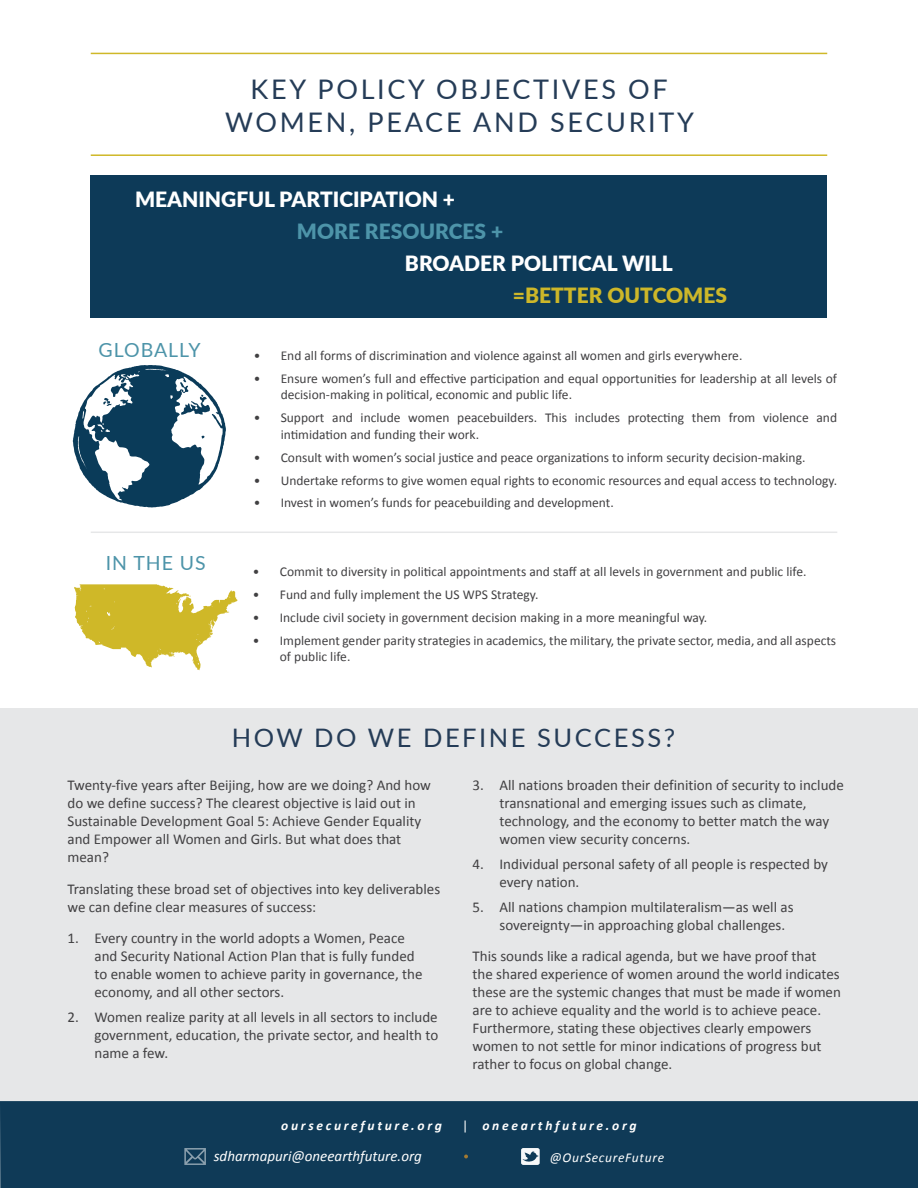
<style>
.page{position:relative;width:918px;height:1188px;background:#fff}
.page>*{position:absolute;margin:0;border:0;box-sizing:border-box;transform-origin:0 0}
.t1{font:27px/32.4px "Lato";letter-spacing:.1em;color:#253c57;text-align:center}
.t2{font:25.5px "Lato";letter-spacing:.1em;color:#253c57}
.t3{font:900 21px "Lato";color:#fff}
.t4{font:900 21px "Lato";color:#cdb729}
.t5{font:900 21px "Lato";color:#4d94a9}
.t6{font:19.5px "Lato";letter-spacing:.05em;color:#4d94a9}
.t7{font:15px/18px "Calibri";color:#414042}
.t8{font:italic 15px "Calibri";color:#fff}
.t9{font:13.5px/16.2px "Calibri";color:#414042}
.t10{font:italic 700 13.5px "Calibri";letter-spacing:.2em;color:#fff}
.t11{font:italic 13.5px "Calibri";letter-spacing:.05em;color:#fff}
.s1{font-weight:400;font-style:normal}
</style>
<div class="page">
<div style="left:0;top:708px;width:918px;height:413px;background:#e6e7e8"></div>
<div style="left:0;top:1101px;width:918px;height:87px;background:#0f3a57"></div>
<svg style="left:184px;top:1148px;width:22px;height:17px"></svg>
<svg style="left:464px;top:1155px;width:4px;height:3px"></svg>
<svg style="left:521px;top:1148px;width:19px;height:17px"></svg>
<div style="left:91px;top:176px;width:736px;height:142px;background:#0d3a58"></div>
<svg style="left:73px;top:365px;width:153px;height:143px"></svg>
<hr style="left:91px;top:532px;width:746px;height:1px;background:#e6e7e8">
<svg style="left:74px;top:584px;width:164px;height:87px"></svg>
<hr style="left:91px;top:154px;width:736px;height:2px;background:#cfb828">
<hr style="left:91px;top:53px;width:736px;height:1px;background:#cfb828">
<h1 class="t1" style="left:225px;top:73px;width:471px">KEY POLICY OBJECTIVES OF<br>WOMEN, PEACE AND SECURITY</h1>
<h3 class="t3" style="left:135px;top:186px;width:322px">MEANINGFUL PARTICIPATION +</h3>
<h3 class="t5" style="left:297px;top:218px;width:208px">MORE RESOURCES +</h3>
<h3 class="t3" style="left:405px;top:250px;width:270px">BROADER POLITICAL WILL</h3>
<h3 class="t4" style="left:513px;top:282px;width:216px">=BETTER OUTCOMES</h3>
<h3 class="t6" style="left:99px;top:338px;width:103px">GLOBALLY</h3>
<h3 class="t6" style="left:106px;top:550px;width:102px">IN THE US</h3>
<p class="t9" style="left:254px;top:348px;width:490px">• End all forms of discrimination and violence against all women and girls everywhere.</p>
<p class="t9" style="left:281px;top:371px;width:558px;text-indent:-27px">• Ensure women’s full and effective participation and equal opportunities for leadership at all levels of decision-making in political, economic and public life.</p>
<p class="t9" style="left:281px;top:410px;width:558px;text-indent:-27px">• Support and include women peacebuilders. This includes protecting them from violence and intimidation and funding their work.</p>
<p class="t9" style="left:254px;top:449px;width:553px">• Consult with women’s social justice and peace organizations to inform security decision-making.</p>
<p class="t9" style="left:254px;top:472px;width:585px">• Undertake reforms to give women equal rights to economic resources and equal access to technology.</p>
<p class="t9" style="left:254px;top:495px;width:362px">• Invest in women’s funds for peacebuilding and development.</p>
<p class="t9" style="left:253px;top:563px;width:555px">• Commit to diversity in political appointments and staff at all levels in government and public life.</p>
<p class="t9" style="left:253px;top:586px;width:287px">• Fund and fully implement the US WPS Strategy.</p>
<p class="t9" style="left:253px;top:609px;width:456px">• Include civil society in government decision making in a more meaningful way.</p>
<p class="t9" style="left:280px;top:632px;width:558px;text-indent:-27px">• Implement gender parity strategies in academics, the military, the private sector, media, and all aspects of public life.</p>
<h2 class="t2" style="left:232px;top:721px;width:445px">HOW DO WE DEFINE SUCCESS?</h2>
<p class="t7" style="left:68px;top:776px;width:365px">Twenty-five years after Beijing, how are we doing? And how do we define success? The clearest objective is laid out in Sustainable Development Goal 5: Achieve Gender Equality and Empower all Women and Girls. But what does that mean?</p>
<p class="t7" style="left:68px;top:880px;width:374px">Translating these broad set of objectives into key deliverables we can define clear measures of success:</p>
<p class="t7" style="left:94px;top:929px;width:330px;text-indent:-27px">1. Every country in the world adopts a Women, Peace and Security National Action Plan that is fully funded to enable women to achieve parity in governance, the economy, and all other sectors.</p>
<p class="t7" style="left:94px;top:1008px;width:345px;text-align:justify;text-indent:-27px">2. Women realize parity at all levels in all sectors to include government, education, the private sector, and health to name a few.</p>
<p class="t7" style="left:500px;top:776px;width:346px;text-indent:-27px">3. All nations broaden their definition of security to include transnational and emerging issues such as climate, technology, and the economy to better match the way women view security concerns.</p>
<p class="t7" style="left:500px;top:855px;width:330px;text-indent:-27px">4. Individual personal safety of all people is respected by every nation.</p>
<p class="t7" style="left:500px;top:898px;width:296px;text-indent:-27px">5. All nations champion multilateralism—as well as sovereignty—in approaching global challenges.</p>
<p class="t7" style="left:472px;top:947px;width:370px">This sounds like a radical agenda, but we have proof that<br>the shared experience of women around the world indicates these are the systemic changes that must be made if women are to achieve equality and the world is to achieve peace.<br>Furthermore, stating these objectives clearly empowers women to not settle for minor indications of progress but rather to focus on global change.</p>
<p class="t10" style="left:281px;top:1117px;width:162px">oursecurefuture.org</p>
<p class="t10" style="left:462px;top:1117px;width:176px"><span class="s1">|</span> oneearthfuture.org</p>
<p class="t11" style="left:550px;top:1149px;width:116px">@OurSecureFuture</p>
<p class="t8" style="left:214px;top:1147px;width:210px">sdharmapuri@oneearthfuture.org</p>
</div>
